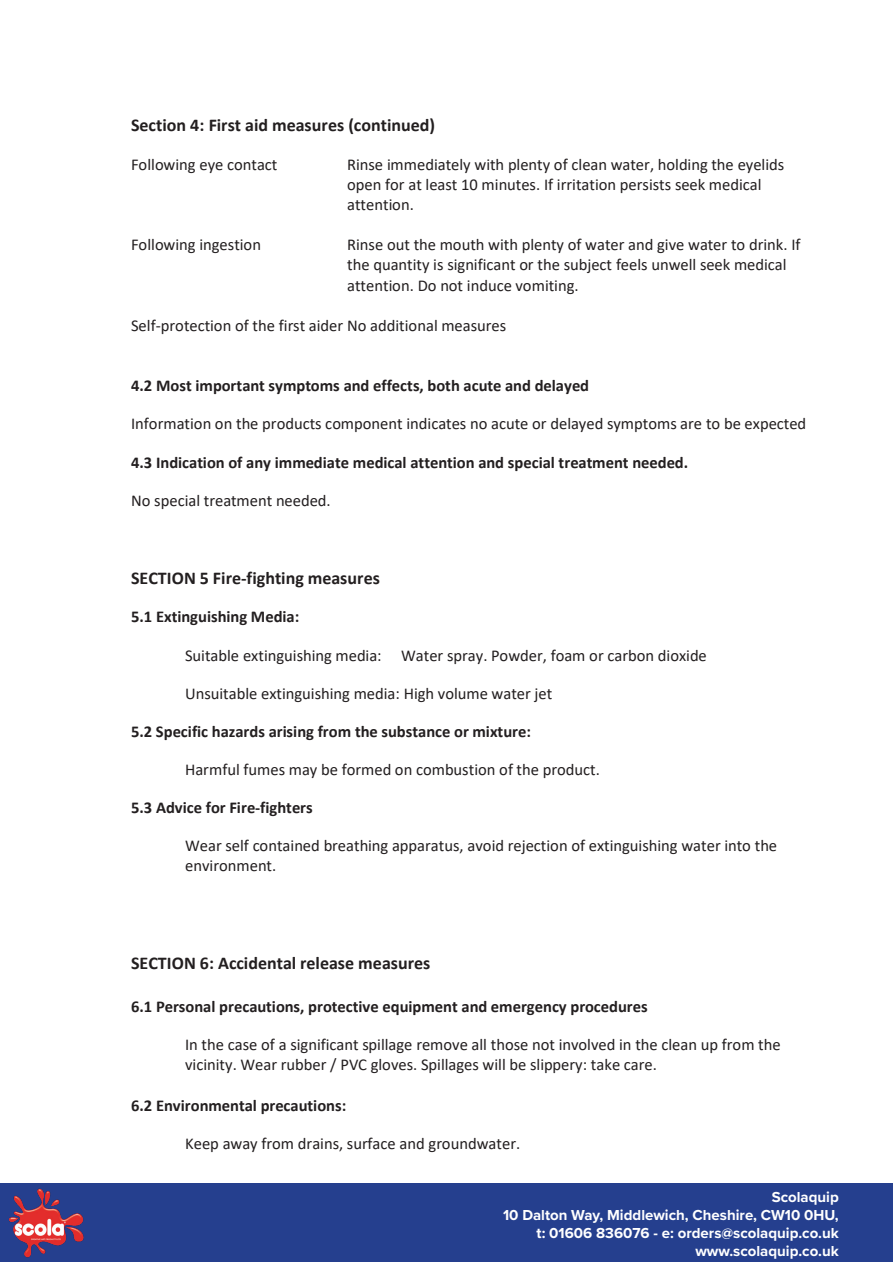
<style>
.page{position:relative;width:893px;height:1263px;background:#fff}
.page>*{position:absolute;margin:0;border:0;box-sizing:border-box;transform-origin:0 0}
.t1{font:700 18px "Calibri";color:#231f20}
.t2{font:16.5px/20.1px "Calibri";color:#231f20}
.t3{font:700 16.5px "Calibri";letter-spacing:-.005em;color:#231f20}
.t4{font:700 15px/18px "Proxima Nova";color:#fff;text-align:right}
</style>
<div class="page">
<div style="left:0;top:1183px;width:893px;height:79px;background:#253f8e"></div>
<img style="left:9px;top:1188px;width:75px;height:70px">
<p class="t1" style="left:131px;top:112px;width:306px">Section 4: First aid measures (continued)</p>
<p class="t2" style="left:131px;top:154px;width:148px">Following eye contact</p>
<p class="t2" style="left:347px;top:154px;width:439px">Rinse immediately with plenty of clean water, holding the eyelids open for at least 10 minutes. If irritation persists seek medical attention.</p>
<p class="t2" style="left:131px;top:234px;width:131px">Following ingestion</p>
<p class="t2" style="left:347px;top:234px;width:455px">Rinse out the mouth with plenty of water and give water to drink. If the quantity is significant or the subject feels unwell seek medical attention. Do not induce vomiting.</p>
<p class="t2" style="left:131px;top:315px;width:377px">Self-protection of the first aider No additional measures</p>
<p class="t3" style="left:131px;top:374px;width:460px">4.2 Most important symptoms and effects, both acute and delayed</p>
<p class="t2" style="left:131px;top:413px;width:677px">Information on the products component indicates no acute or delayed symptoms are to be expected</p>
<p class="t3" style="left:131px;top:450px;width:559px">4.3 Indication of any immediate medical attention and special treatment needed.</p>
<p class="t2" style="left:131px;top:490px;width:201px">No special treatment needed.</p>
<p class="t1" style="left:131px;top:565px;width:250px">SECTION 5 Fire-fighting measures</p>
<p class="t3" style="left:131px;top:605px;width:170px">5.1 Extinguishing Media:</p>
<p class="t2" style="left:185px;top:644px;width:523px">Suitable extinguishing media: Water spray. Powder, foam or carbon dioxide</p>
<p class="t2" style="left:185px;top:683px;width:369px">Unsuitable extinguishing media: High volume water jet</p>
<p class="t3" style="left:131px;top:720px;width:401px">5.2 Specific hazards arising from the substance or mixture:</p>
<p class="t2" style="left:185px;top:759px;width:416px">Harmful fumes may be formed on combustion of the product.</p>
<p class="t3" style="left:131px;top:796px;width:183px">5.3 Advice for Fire-fighters</p>
<p class="t2" style="left:185px;top:835px;width:594px">Wear self contained breathing apparatus, avoid rejection of extinguishing water into the environment.</p>
<p class="t1" style="left:131px;top:951px;width:301px">SECTION 6: Accidental release measures</p>
<p class="t3" style="left:131px;top:995px;width:518px">6.1 Personal precautions, protective equipment and emergency procedures</p>
<p class="t2" style="left:185px;top:1034px;width:597px">In the case of a significant spillage remove all those not involved in the clean up from the vicinity. Wear rubber / PVC gloves. Spillages will be slippery: take care.</p>
<p class="t3" style="left:131px;top:1093px;width:217px">6.2 Environmental precautions:</p>
<p class="t2" style="left:185px;top:1133px;width:337px">Keep away from drains, surface and groundwater.</p>
<p class="t4" style="left:503px;top:1187px;width:337px">Scolaquip<br>10 Dalton Way, Middlewich, Cheshire, CW10 0HU, t: 01606 836076 - e: orders@scolaquip.co.uk www.scolaquip.co.uk</p>
</div>
